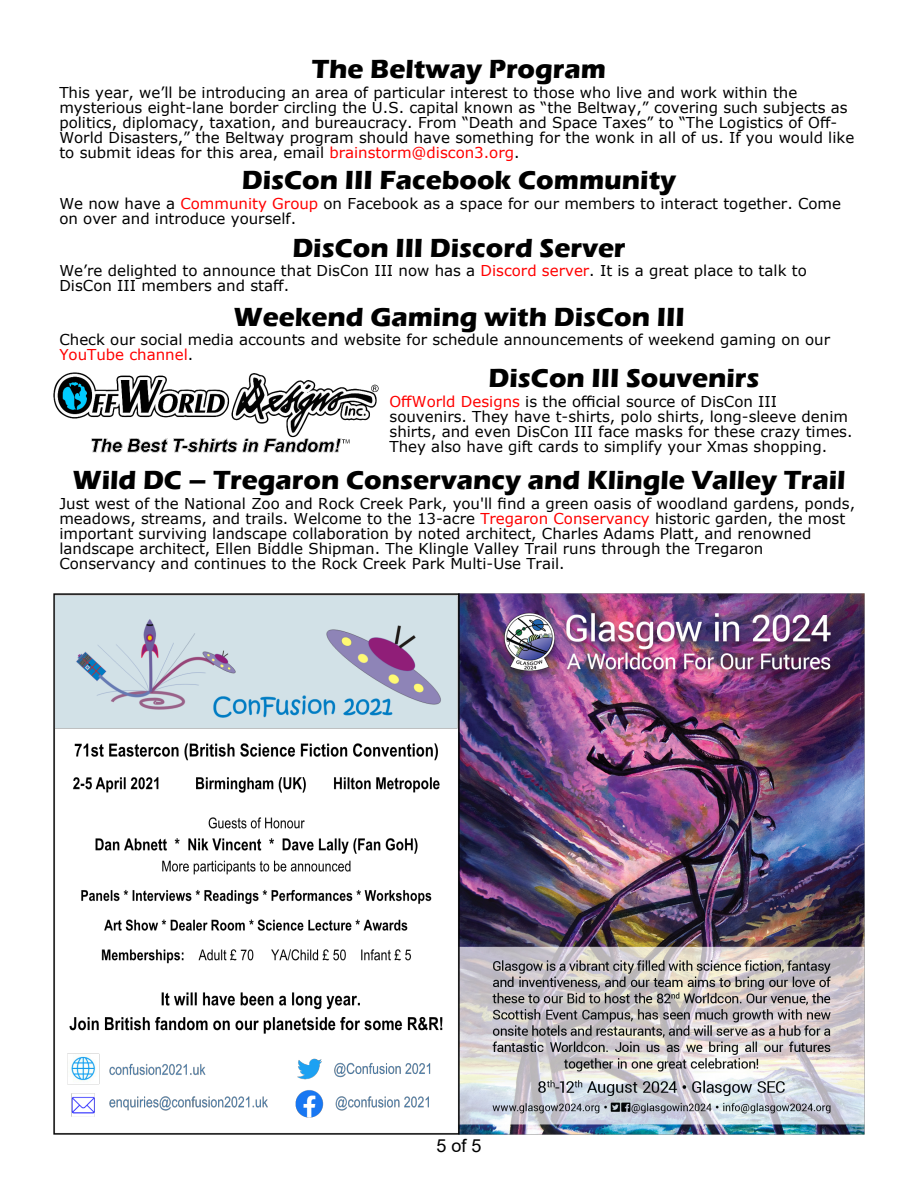
<style>
.page{position:relative;width:918px;height:1188px;background:#fff}
.page>*{position:absolute;margin:0;border:0;box-sizing:border-box;transform-origin:0 0}
.t1{font:700 27px "Eras ITC";color:#000}
.t2{font:18px "Arial";color:#000}
.t3{font:15px/15px "Verdana";color:#000}
.s1{color:#f00}
</style>
<div class="page">
<img style="left:54px;top:594px;width:810px;height:540px">
<img style="left:54px;top:373px;width:324px;height:80px">
<h1 class="t1" style="left:312px;top:59px;width:296px">The Beltway Program</h1>
<p class="t3" style="left:59px;top:86px;width:796px">This year, we’ll be introducing an area of particular interest to those who live and work within the mysterious eight-lane border circling the U.S. capital known as “the Beltway,” covering such subjects as politics, diplomacy, taxation, and bureaucracy. From “Death and Space Taxes” to “The Logistics of Off-World Disasters,” the Beltway program should have something for the wonk in all of us. If you would like to submit ideas for this area, email <span class="s1">brainstorm@discon3.org</span>.</p>
<h1 class="t1" style="left:242px;top:170px;width:436px">DisCon III Facebook Community</h1>
<p class="t3" style="left:59px;top:197px;width:783px">We now have a <span class="s1">Community Group</span> on Facebook as a space for our members to interact together. Come on over and introduce yourself.</p>
<h1 class="t1" style="left:292px;top:238px;width:335px">DisCon III Discord Server</h1>
<p class="t3" style="left:59px;top:265px;width:749px">We’re delighted to announce that DisCon III now has a <span class="s1">Discord server</span>. It is a great place to talk to<br>DisCon III members and staff.</p>
<h1 class="t1" style="left:233px;top:307px;width:453px">Weekend Gaming with DisCon III</h1>
<p class="t3" style="left:59px;top:334px;width:772px">Check our social media accounts and website for schedule announcements of weekend gaming on our<br><span class="s1">YouTube channel</span>.</p>
<h1 class="t1" style="left:489px;top:368px;width:272px">DisCon III Souvenirs</h1>
<p class="t3" style="left:390px;top:395px;width:465px"><span class="s1">OffWorld Designs</span> is the official source of DisCon III souvenirs. They have t-shirts, polo shirts, long-sleeve denim shirts, and even DisCon III face masks for these crazy times.<br>They also have gift cards to simplify your Xmas shopping.</p>
<h1 class="t1" style="left:72px;top:470px;width:775px">Wild DC – Tregaron Conservancy and Klingle Valley Trail</h1>
<p class="t3" style="left:59px;top:497px;width:797px">Just west of the National Zoo and Rock Creek Park, you'll find a green oasis of woodland gardens, ponds, meadows, streams, and trails. Welcome to the 13-acre <span class="s1">Tregaron Conservancy</span> historic garden, the most important surviving landscape collaboration by noted architect, Charles Adams Platt, and renowned landscape architect, Ellen Biddle Shipman. The Klingle Valley Trail runs through the Tregaron Conservancy and continues to the Rock Creek Park Multi-Use Trail.</p>
<p class="t2" style="left:436px;top:1139px;width:47px">5of5</p>
</div>
